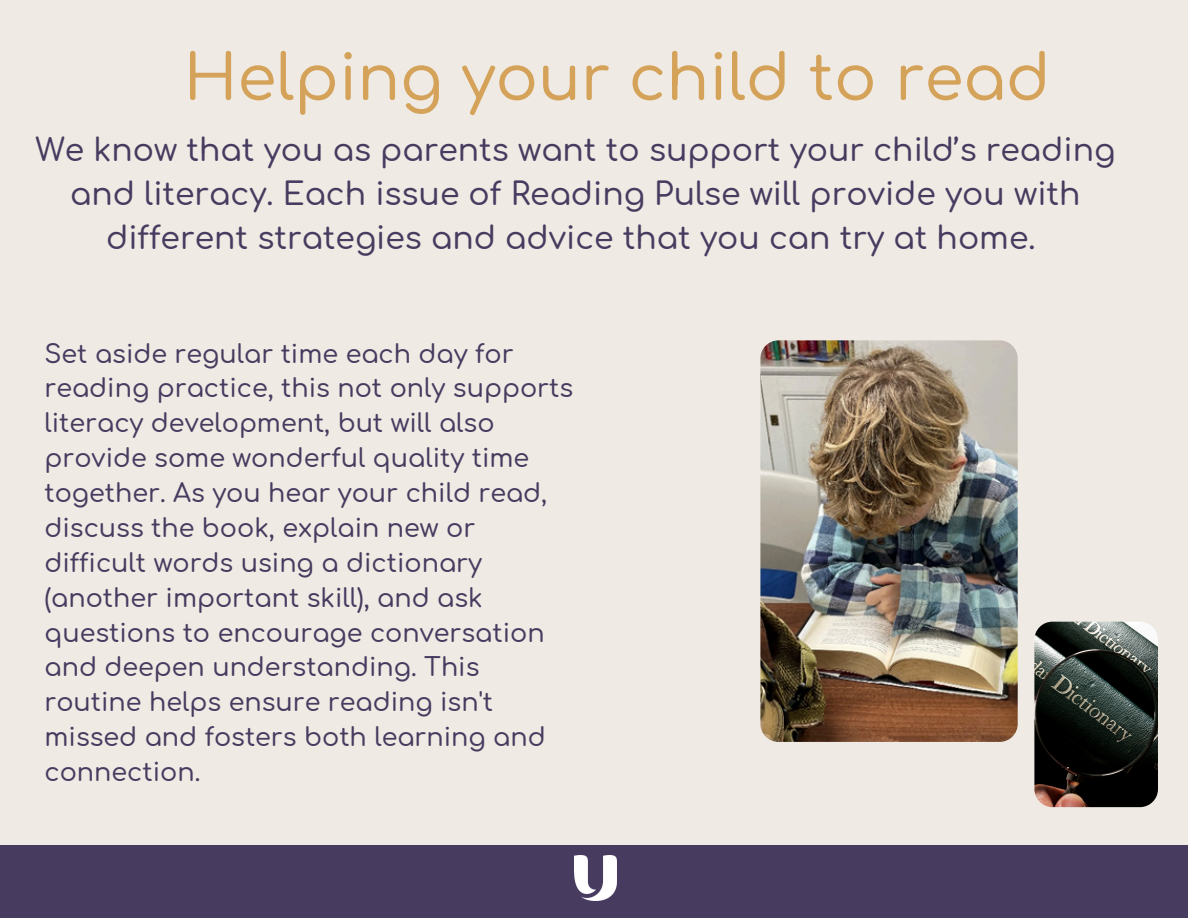
<style>
.page{position:relative;width:1188px;height:918px;background:#efeae3}
.page>*{position:absolute;margin:0;border:0;box-sizing:border-box;transform-origin:0 0}
.t1{font:500 63px "Comfortaa";color:#d4a258}
.t2{font:500 31.5px/43.8px "Comfortaa";color:#473b60;text-align:center}
.t3{font:500 25.5px/34.8px "Comfortaa";color:#473b60}
</style>
<div class="page">
<div style="left:0;top:845px;width:1188px;height:73px;background:#473b60"></div>
<img style="left:574px;top:855px;width:43px;height:45px">
<img style="left:760px;top:340px;width:258px;height:402px;border-radius:18px">
<img style="left:1034px;top:622px;width:124px;height:185px;border-radius:18px">
<h1 class="t1" style="left:184px;top:45px;width:868px">Helping your child to read</h1>
<h2 class="t2" style="left:35px;top:129px;width:1082px">We know that you as parents want to support your child’s reading and literacy. Each issue of Reading Pulse will provide you with different strategies and advice that you can try at home.</h2>
<p class="t3" style="left:44px;top:337px;width:530px">Set aside regular time each day for reading practice, this not only supports literacy development, but will also provide some wonderful quality time together. As you hear your child read, discuss the book, explain new or difficult words using a dictionary (another important skill), and ask questions to encourage conversation and deepen understanding. This routine helps ensure reading isn't missed and fosters both learning and connection.</p>
</div>
